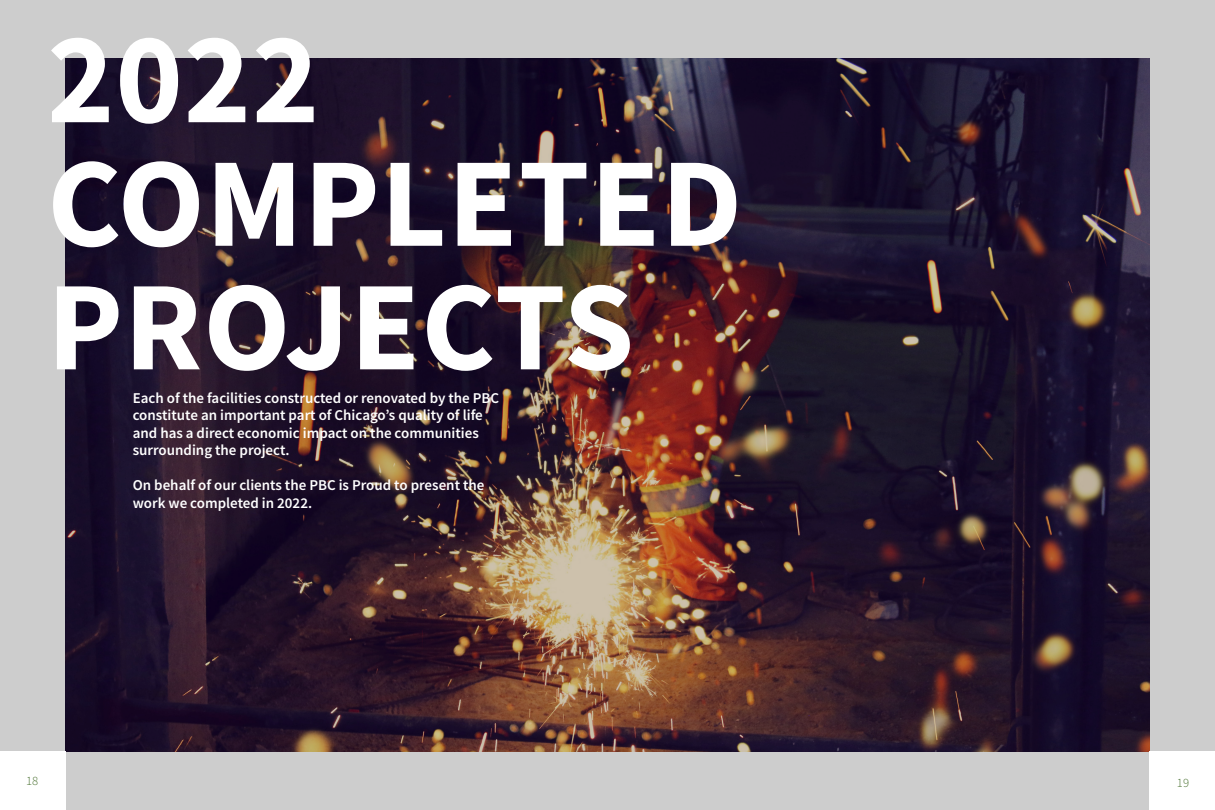
<style>
.page{position:relative;width:1215px;height:810px;background:#cdcdcd}
.page>*{position:absolute;margin:0;border:0;box-sizing:border-box;transform-origin:0 0}
.t1{font:127.38px/123.5px "Source Sans Variable";letter-spacing:.01em;color:#fff}
.t2{font:600 15px/17.5px "Source Sans Pro";color:#fff}
.t3{font:300 12.75px "Source Sans Pro";color:#4d7334}
</style>
<div class="page">
<div style="left:1149px;top:751px;width:66px;height:59px;background:#fff"></div>
<div style="left:0;top:751px;width:66px;height:59px;background:#fff"></div>
<img style="left:66px;top:58px;width:1083px;height:694px">
<p class="t1" style="left:47px;top:19px;width:697px">2022<br>COMPLETED<br>PROJECTS</p>
<p class="t2" style="left:133px;top:389px;width:368px">Each of the facilities constructed or renovated by the PBC constitute an important part of Chicago’s quality of life and has a direct economic impact on the communities surrounding the project.</p>
<p class="t2" style="left:133px;top:476px;width:353px">On behalf of our clients the PBC is Proud to present the work we completed in 2022.</p>
<p class="t3" style="left:26px;top:773px;width:14px">18</p>
<p class="t3" style="left:1177px;top:775px;width:14px">19</p>
</div>
